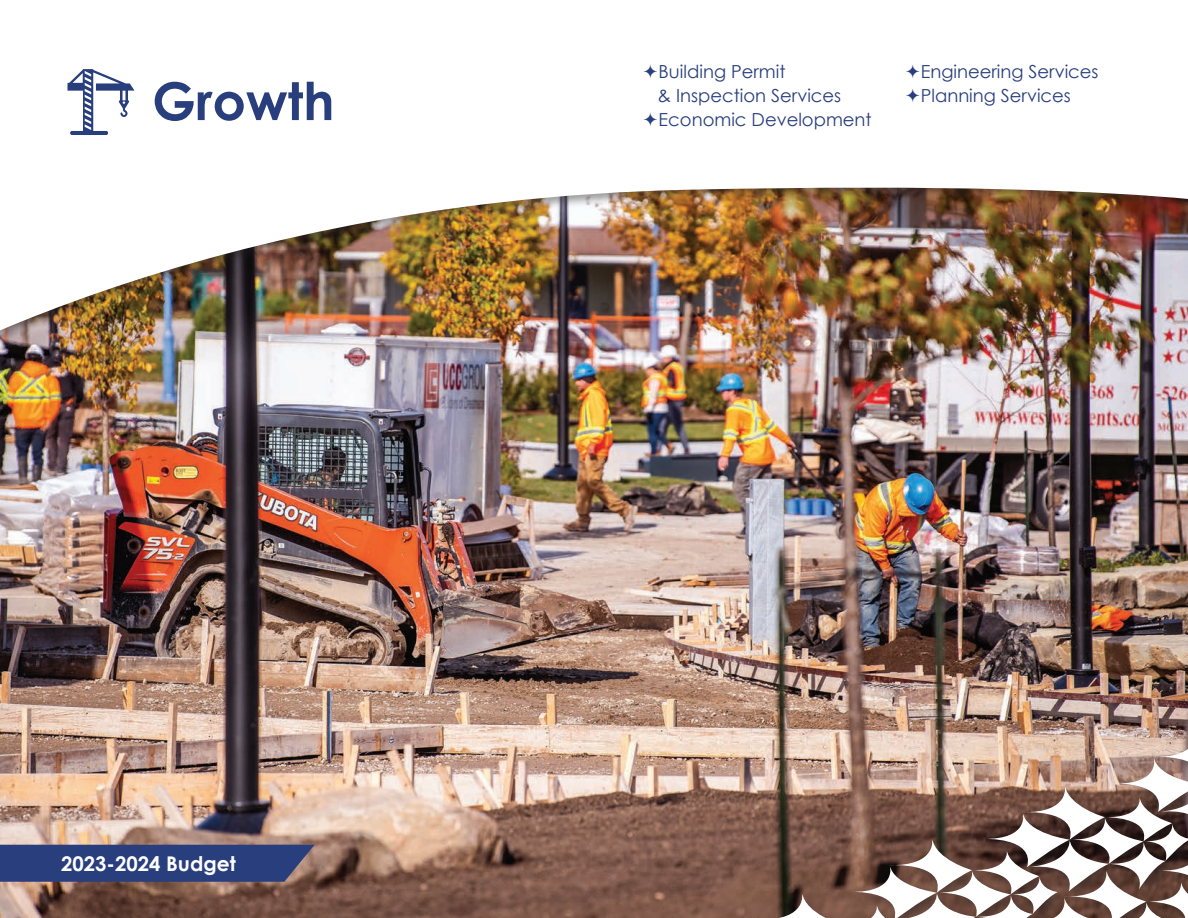
<style>
.page{position:relative;width:1188px;height:918px;background:#fff}
.page>*{position:absolute;margin:0;border:0;box-sizing:border-box;transform-origin:0 0}
.t1{font:700 52.05px "Century Gothic";color:#283e7d}
.t2{font:700 20.25px "Century Gothic";color:#fff}
.t3{font:18px/24px "Century Gothic";color:#283e7d}
</style>
<div class="page">
<img style="left:0;top:417px;width:1188px;height:501px">
<img style="left:720px;top:672px;width:468px;height:246px">
<div style="left:0;top:0;width:1188px;height:417px;background:#231f20;opacity:.45"></div>
<img style="left:0;top:0;width:1188px;height:405px">
<svg style="left:67px;top:69px;width:67px;height:66px"></svg>
<svg style="left:0;top:845px;width:315px;height:37px;background:#2e417b"></svg>
<svg style="left:644px;top:65px;width:13px;height:13px"></svg>
<svg style="left:644px;top:113px;width:13px;height:13px"></svg>
<svg style="left:906px;top:65px;width:13px;height:13px"></svg>
<svg style="left:906px;top:89px;width:13px;height:13px"></svg>
<h3 class="t1" style="left:152px;top:62px;width:184px">Growth</h3>
<p class="t2" style="left:61px;top:848px;width:176px">2023-2024 Budget</p>
<p class="t3" style="left:658px;top:59px;width:185px">Building Permit<br>&amp; Inspection Services</p>
<p class="t3" style="left:659px;top:107px;width:215px">Economic Development</p>
<p class="t3" style="left:921px;top:59px;width:179px">Engineering Services</p>
<p class="t3" style="left:921px;top:83px;width:152px">Planning Services</p>
</div>
